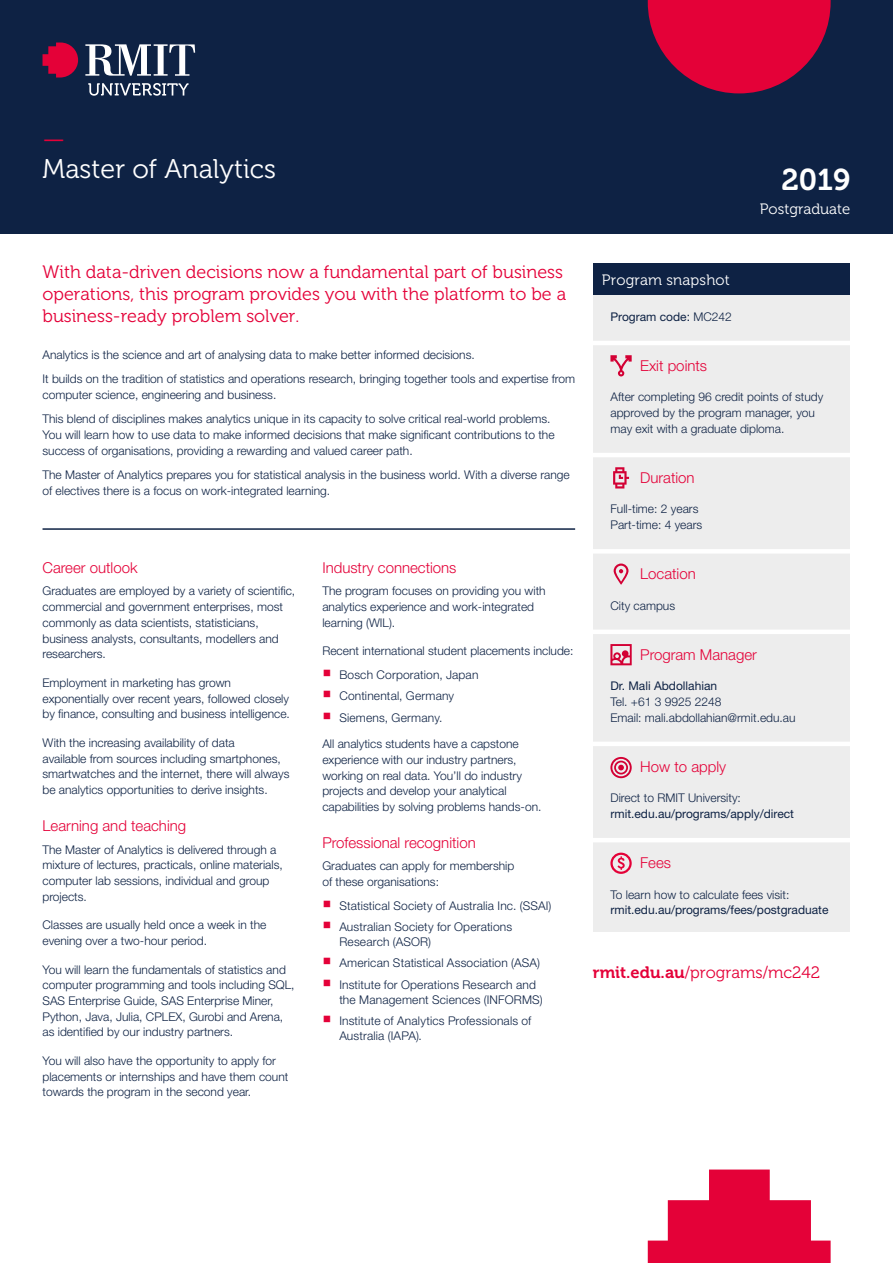
<style>
.page{position:relative;width:893px;height:1263px;background:#fff}
.page>*{position:absolute;margin:0;border:0;box-sizing:border-box;transform-origin:0 0}
.t1{font:30px "Museo 700";color:#fff}
.t2{font:27px "Museo 300";color:#fff}
.t3{font:27px "Museo 300";color:#e40138}
.t4{font:18px/21.8px "Museo 300";color:#e40138}
.t5{font:16.5px "Museo 300";color:#e40138}
.t6{font:300 15px "Helvetica Neue LT Pro";color:#e40138}
.t7{font:15px "Museo 300";letter-spacing:.01em;color:#fff}
.t8{font:300 12px/15.8px "Helvetica Neue LT Pro";color:#0e2244}
.t9{font:12px "Helvetica Neue LT Pro";color:#0e2244}
.s1{color:#e40138}
.s2{font-weight:300}
.s3{font-family:"Museo 700"}
</style>
<div class="page">
<div style="left:0;top:0;width:893px;height:234px;background:#0e2244"></div>
<svg style="left:43px;top:43px;width:35px;height:35px"></svg>
<svg style="left:85px;top:44px;width:110px;height:32px"></svg>
<svg style="left:88px;top:83px;width:101px;height:13px"></svg>
<svg style="left:648px;top:1px;width:183px;height:92px"></svg>
<svg style="left:648px;top:1169px;width:183px;height:94px"></svg>
<hr style="left:648px;top:0;width:183px;height:1px;background:#e40138">
<hr style="left:43px;top:528px;width:532px;height:2px;background:#0e2244">
<div style="left:593px;top:295px;width:257px;height:636px;background:#ededed"></div>
<hr style="left:568px;top:341px;width:308px;height:4px;background:#fff">
<hr style="left:568px;top:453px;width:308px;height:4px;background:#fff">
<div style="left:568px;top:549px;width:308px;height:5px;background:#fff"></div>
<hr style="left:568px;top:630px;width:308px;height:4px;background:#fff">
<hr style="left:568px;top:742px;width:308px;height:4px;background:#fff">
<hr style="left:568px;top:838px;width:308px;height:4px;background:#fff">
<svg style="left:610px;top:355px;width:22px;height:21px"></svg>
<svg style="left:613px;top:467px;width:16px;height:21px"></svg>
<svg style="left:614px;top:563px;width:14px;height:22px"></svg>
<svg style="left:610px;top:644px;width:22px;height:21px"></svg>
<div style="left:593px;top:264px;width:257px;height:31px;background:#0e2244"></div>
<div style="left:610px;top:853px;width:22px;height:21px;border:2px solid #e40138;border-radius:50%"></div>
<svg style="left:617px;top:856px;width:8px;height:14px"></svg>
<svg style="left:610px;top:757px;width:22px;height:21px"></svg>
<h2 class="t3" style="left:43px;top:124px;width:24px">—</h2>
<h2 class="t2" style="left:43px;top:154px;width:235px">Master of Analytics</h2>
<h1 class="t1" style="left:781px;top:163px;width:71px">2019</h1>
<p class="t7" style="left:760px;top:201px;width:92px">Postgraduate</p>
<h3 class="t4" style="left:43px;top:262px;width:525px">With data-driven decisions now a fundamental part of business operations, this program provides you with the platform to be a business-ready problem solver.</h3>
<p class="t8" style="left:43px;top:342px;width:534px;line-height:24.3px">Analytics is the science and art of analysing data to make better informed decisions.<br>It builds on the tradition of statistics and operations research, bringing together tools and expertise from</p>
<p class="t8" style="left:43px;top:382px;width:510px;line-height:24.3px">computer science, engineering and business.<br>This blend of disciplines makes analytics unique in its capacity to solve critical real-world problems.</p>
<p class="t8" style="left:43px;top:427px;width:514px">You will learn how to use data to make informed decisions that make significant contributions to the success of organisations, providing a rewarding and valued career path.</p>
<p class="t8" style="left:43px;top:467px;width:529px">The Master of Analytics prepares you for statistical analysis in the business world. With a diverse range of electives there is a focus on work-integrated learning.</p>
<p class="t6" style="left:43px;top:559px;width:97px">Career outlook</p>
<p class="t8" style="left:43px;top:583px;width:254px">Graduates are employed by a variety of scientific, commercial and government enterprises, most commonly as data scientists, statisticians, business analysts, consultants, modellers and researchers.</p>
<p class="t8" style="left:43px;top:674px;width:249px">Employment in marketing has grown exponentially over recent years, followed closely by finance, consulting and business intelligence.</p>
<p class="t8" style="left:43px;top:734px;width:248px">With the increasing availability of data<br>available from sources including smartphones, smartwatches and the internet, there will always be analytics opportunities to derive insights.</p>
<p class="t6" style="left:43px;top:817px;width:145px">Learning and teaching</p>
<p class="t8" style="left:43px;top:841px;width:242px">The Master of Analytics is delivered through a mixture of lectures, practicals, online materials, computer lab sessions, individual and group projects.</p>
<p class="t8" style="left:43px;top:917px;width:225px">Classes are usually held once a week in the evening over a two-hour period.</p>
<p class="t8" style="left:43px;top:961px;width:254px">You will learn the fundamentals of statistics and computer programming and tools including SQL, SAS Enterprise Guide, SAS Enterprise Miner, Python, Java, Julia, CPLEX, Gurobi and Arena, as identified by our industry partners.</p>
<p class="t8" style="left:43px;top:1052px;width:247px">You will also have the opportunity to apply for placements or internships and have them count towards the program in the second year.</p>
<p class="t6" style="left:322px;top:559px;width:136px">Industry connections</p>
<p class="t8" style="left:322px;top:583px;width:225px">The program focuses on providing you with analytics experience and work-integrated learning (WIL).</p>
<p class="t8" style="left:322px;top:643px;width:253px">Recent international student placements include:</p>
<p class="t8" style="left:322px;top:666px;width:158px"><span class="s1">○</span> Bosch Corporation, Japan</p>
<p class="t8" style="left:322px;top:688px;width:133px"><span class="s1">○</span> Continental, Germany</p>
<p class="t8" style="left:322px;top:704px;width:198px;line-height:26.4px"><span class="s1">○</span> Siemens, Germany.<br>All analytics students have a capstone</p>
<p class="t8" style="left:322px;top:751px;width:221px">experience with our industry partners, working on real data. You’ll do industry projects and develop your analytical capabilities by solving problems hands-on.</p>
<p class="t6" style="left:322px;top:834px;width:155px">Professional recognition</p>
<p class="t8" style="left:322px;top:858px;width:194px">Graduates can apply for membership of these organisations:</p>
<p class="t8" style="left:322px;top:897px;width:231px"><span class="s1">○</span> Statistical Society of Australia Inc. (SSAI)</p>
<p class="t8" style="left:339px;top:919px;width:174px;line-height:15px;text-indent:-17px"><span class="s1">○</span> Australian Society for Operations<br>Research (ASOR)</p>
<p class="t8" style="left:322px;top:955px;width:219px"><span class="s1">○</span> American Statistical Association (ASA)</p>
<p class="t8" style="left:339px;top:977px;width:205px;line-height:15px;text-indent:-17px"><span class="s1">○</span> Institute for Operations Research and the Management Sciences (INFORMS)</p>
<p class="t8" style="left:339px;top:1013px;width:193px;line-height:15px;text-indent:-17px"><span class="s1">○</span> Institute of Analytics Professionals of<br>Australia (IAPA).</p>
<p class="t7" style="left:602px;top:272px;width:129px">Program snapshot</p>
<p class="t9" style="left:610px;top:309px;width:123px">Program code: <span class="s2">MC242</span></p>
<p class="t6" style="left:640px;top:356px;width:68px">Exit points</p>
<p class="t8" style="left:610px;top:389px;width:214px">After completing 96 credit points of study approved by the program manager, you may exit with a graduate diploma.</p>
<p class="t6" style="left:640px;top:468px;width:56px">Duration</p>
<p class="t8" style="left:610px;top:501px;width:93px">Full-time: 2 years<br>Part-time: 4 years</p>
<p class="t6" style="left:640px;top:565px;width:57px">Location</p>
<p class="t8" style="left:610px;top:597px;width:66px">City campus</p>
<p class="t6" style="left:640px;top:645px;width:118px">Program Manager</p>
<p class="t9" style="left:610px;top:679px;width:108px">Dr. Mali Abdollahian</p>
<p class="t8" style="left:610px;top:694px;width:187px">Tel. +61 3 9925 2248<br>Email: mali.abdollahian@rmit.edu.au</p>
<p class="t6" style="left:640px;top:757px;width:87px">How to apply</p>
<p class="t8" style="left:610px;top:790px;width:132px">Direct to RMIT University:</p>
<p class="t9" style="left:610px;top:807px;width:185px">rmit.edu.au/programs/apply/direct</p>
<p class="t6" style="left:640px;top:853px;width:32px">Fees</p>
<p class="t8" style="left:610px;top:886px;width:180px">To learn how to calculate fees visit:</p>
<p class="t9" style="left:610px;top:903px;width:220px">rmit.edu.au/programs/fees/postgraduate</p>
<h3 class="t5" style="left:593px;top:963px;width:229px"><span class="s3">rmit.edu.au</span>/programs/mc242</h3>
</div>
